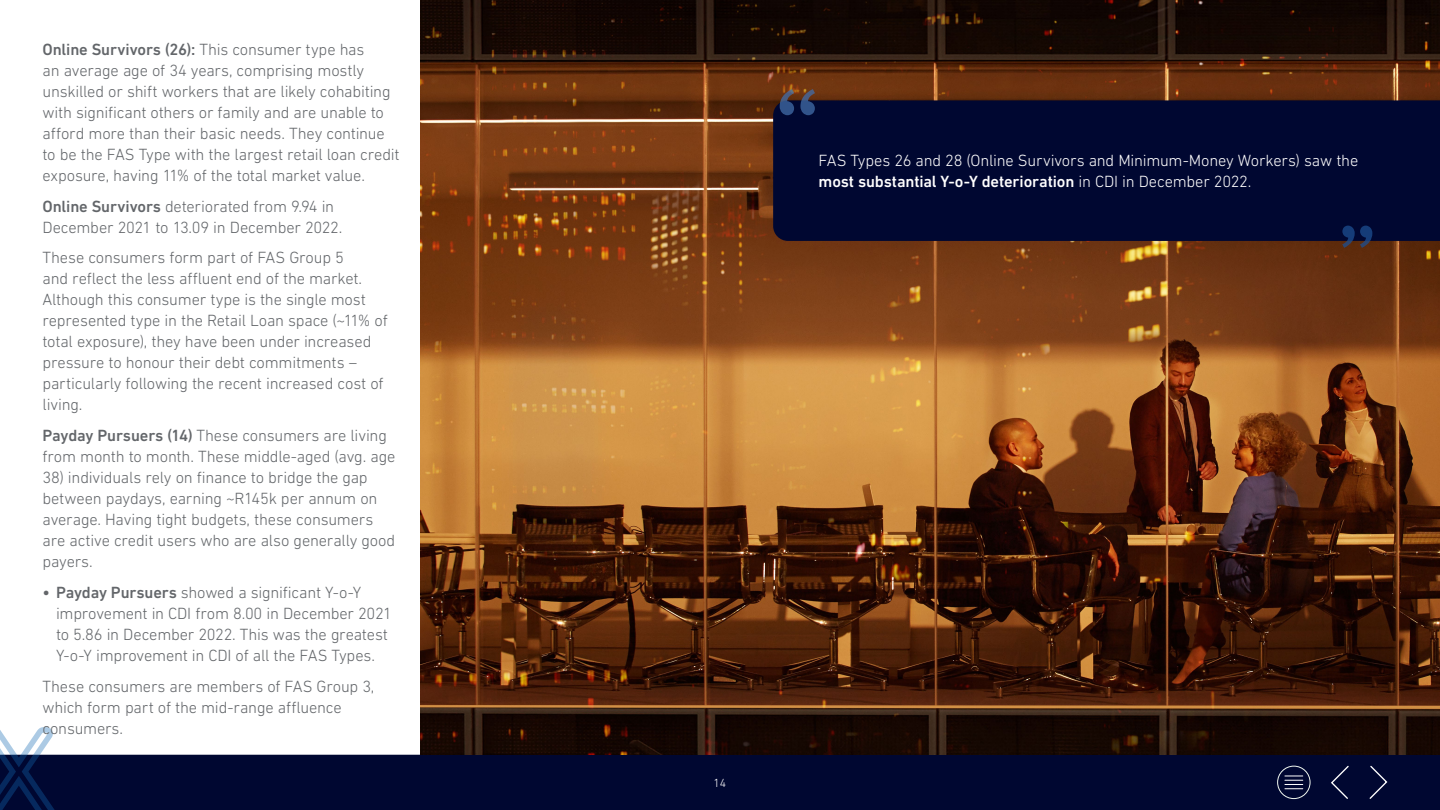
<style>
.page{position:relative;width:1440px;height:810px;background:#fff}
.page>*{position:absolute;margin:0;border:0;box-sizing:border-box;transform-origin:0 0}
.t1{font:116.25px "Andale Mono";color:#426da9}
.t2{font:99px "Andale Mono";color:#1d4f91}
.t3{font:300 16.5px/21px "DIN Next W1 G";letter-spacing:-.015em;color:#63666a}
.t4{font:300 16.5px/21px "DIN Next W1 G";letter-spacing:-.015em;color:#fff}
.t5{font:300 12px "DIN Next W1 G";color:#fff}
.s1{font-weight:500}
</style>
<div class="page">
<div style="left:56px;top:755px;width:1384px;height:55px;background:#000731"></div>
<svg style="left:0;top:727px;width:56px;height:83px"></svg>
<svg style="left:1368px;top:765px;width:20px;height:35px"></svg>
<img style="left:421px;top:0;width:1019px;height:754px">
<div style="left:773px;top:100px;width:667px;height:141px;background:#000731"></div>
<svg style="left:1330px;top:765px;width:20px;height:35px"></svg>
<div style="left:1277px;top:766px;width:33px;height:33px;border:1px solid #eff6ef;border-radius:50%"></div>
<svg style="left:1285px;top:776px;width:18px;height:13px"></svg>
<p class="t3" style="left:43px;top:39px;width:359px"><span class="s1">Online Survivors (26):</span> This consumer type has<br>an average age of 34 years, comprising mostly unskilled or shift workers that are likely cohabiting with significant others or family and are unable to afford more than their basic needs. They continue to be the FAS Type with the largest retail loan credit exposure, having 11% of the total market value.</p>
<p class="t3" style="left:43px;top:195px;width:301px"><span class="s1">Online Survivors</span> deteriorated from 9.94 in<br>December 2021 to 13.09 in December 2022.</p>
<p class="t3" style="left:43px;top:247px;width:347px">These consumers form part of FAS Group 5<br>and reflect the less affluent end of the market.<br>Although this consumer type is the single most represented type in the Retail Loan space (~11% of total exposure), they have been under increased pressure to honour their debt commitments – particularly following the recent increased cost of living.</p>
<p class="t3" style="left:43px;top:425px;width:354px"><span class="s1">Payday Pursuers (14)</span> These consumers are living from month to month. These middle-aged (avg. age</p>
<p class="t3" style="left:43px;top:467px;width:354px">38) individuals rely on finance to bridge the gap between paydays, earning ~R145k per annum on average. Having tight budgets, these consumers are active credit users who are also generally good payers.</p>
<p class="t3" style="left:56px;top:582px;width:337px;text-indent:-13px"><span class="s1">• Payday Pursuers</span> showed a significant Y-o-Y improvement in CDI from 8.00 in December 2021 to 5.86 in December 2022. This was the greatest Y-o-Y improvement in CDI of all the FAS Types.</p>
<p class="t3" style="left:43px;top:675px;width:333px">These consumers are members of FAS Group 3, which form part of the mid-range affluence consumers.</p>
<h1 class="t1" style="left:763px;top:55px;width:71px">“</h1>
<p class="t4" style="left:819px;top:150px;width:541px">FAS Types 26 and 28 (Online Survivors and Minimum-Money Workers) saw the <span class="s1">most substantial Y-o-Y deterioration</span> in CDI in December 2022.</p>
<h2 class="t2" style="left:1387px;top:277px;width:61px;rotate:-180deg">“</h2>
<p class="t5" style="left:714px;top:776px;width:14px">14</p>
</div>
